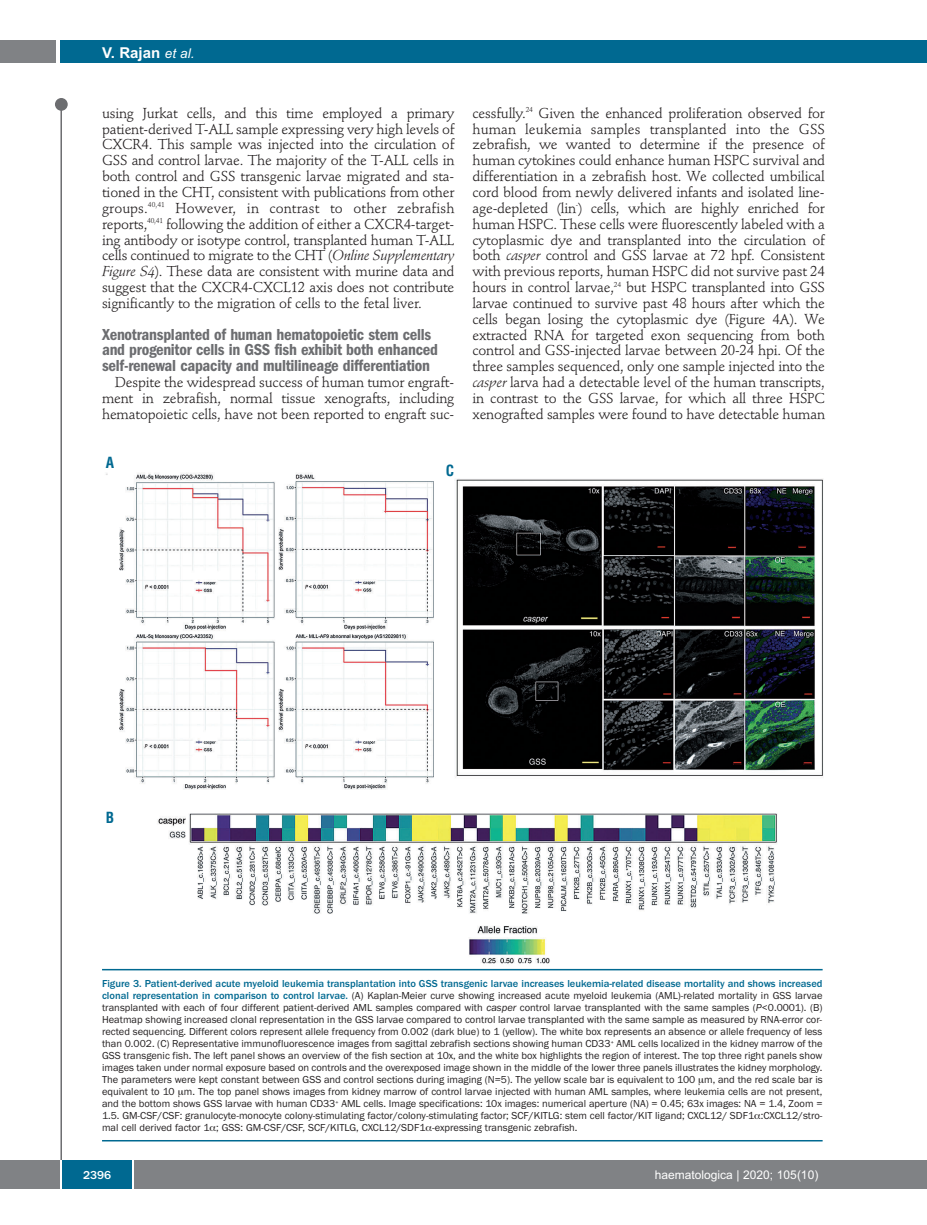
<style>
.page{position:relative;width:927px;height:1225px;background:#fff}
.page>*{position:absolute;margin:0;border:0;box-sizing:border-box;transform-origin:0 0}
.t1{font:600 condensed 16.5px/15.9px "Franklin Gothic";letter-spacing:-.015em;color:#6c6d70}
.t2{font:700 15px "Arial";color:#fff}
.t3{font:700 condensed 15px "Helvetica";color:#006991}
.t4{font:14.25px/15.9px "Stempel Schneidler";letter-spacing:-.015em;color:#231f20;text-align:justify}
.t5{font:12px "Arial";color:#fff}
.t6{font:500 12px "Franklin Gothic";color:#fff}
.t7{font:10.5px/12px "Franklin Gothic";color:#231f20;text-align:justify}
.s1{font-weight:400;font-style:italic;font-size:13.5px}
.s2{font-style:italic}
.s3{font-weight:500;color:#006991}
</style>
<div class="page">
<div style="left:911px;top:40px;width:16px;height:22px;background:#006991"></div>
<div style="left:910px;top:1160px;width:17px;height:28px;background:#808285"></div>
<div style="left:55px;top:98px;width:13px;height:13px;background:#6c6d70;border-radius:50%"></div>
<hr style="left:60px;top:101px;width:2px;height:1061px;background:#6c6d70">
<div style="left:60px;top:40px;width:852px;height:22px;background:#006991"></div>
<div style="left:0;top:40px;width:56px;height:22px;background:#808285"></div>
<div style="left:0;top:1160px;width:911px;height:28px;background:#808285"></div>
<div style="left:62px;top:1160px;width:71px;height:28px;background:#006991"></div>
<hr style="left:60px;top:1160px;width:2px;height:28px;background:#fff">
<svg style="left:133px;top:1160px;width:1px;height:28px"></svg>
<img style="left:106px;top:472px;width:717px;height:492px">
<hr style="left:102px;top:969px;width:721px;height:1px;background:#006991">
<hr style="left:102px;top:1140px;width:721px;height:1px;background:#006991">
<p class="t2" style="left:102px;top:44px;width:94px">V. Rajan <span class="s1">et al.</span></p>
<p class="t4" style="left:102px;top:106px;width:354px">using Jurkat cells, and this time employed a primary patient-derived T-ALL sample expressing very high levels of CXCR4. This sample was injected into the circulation of GSS and control larvae. The majority of the T-ALL cells in both control and GSS transgenic larvae migrated and sta&shy;tioned in the CHT, consistent with publications from other groups.<sup>40,41</sup> However, in contrast to other zebrafish reports,<sup>40,41</sup> following the addition of either a CXCR4-target&shy;ing antibody or isotype control, transplanted human T-ALL cells continued to migrate to the CHT (<span class="s2">Online Supplementary Figure S4</span>). These data are consistent with murine data and suggest that the CXCR4-CXCL12 axis does not contribute significantly to the migration of cells to the fetal liver.</p>
<p class="t1" style="left:102px;top:327px;width:338px">Xenotransplanted of human hematopoietic stem cells and progenitor cells in GSS fish exhibit both enhanced self-renewal capacity and multilineage differentiation</p>
<p class="t4" style="left:102px;top:376px;width:354px;text-indent:13px">Despite the widespread success of human tumor engraft&shy;ment in zebrafish, normal tissue xenografts, including hematopoietic cells, have not been reported to engraft suc-</p>
<p class="t3" style="left:106px;top:454px;width:10px">A</p>
<p class="t3" style="left:446px;top:462px;width:10px">C</p>
<p class="t4" style="left:472px;top:106px;width:354px">cessfully.<sup>24</sup> Given the enhanced proliferation observed for human leukemia samples transplanted into the GSS zebrafish, we wanted to determine if the presence of human cytokines could enhance human HSPC survival and differentiation in a zebrafish host. We collected umbilical cord blood from newly delivered infants and isolated line&shy;age-depleted (lin<sup>-</sup>) cells, which are highly enriched for human HSPC. These cells were fluorescently labeled with a cytoplasmic dye and transplanted into the circulation of both <span class="s2">casper</span> control and GSS larvae at 72 hpf. Consistent with previous reports, human HSPC did not survive past 24 hours in control larvae,<sup>24</sup> but HSPC transplanted into GSS larvae continued to survive past 48 hours after which the cells began losing the cytoplasmic dye (Figure 4A). We extracted RNA for targeted exon sequencing from both control and GSS-injected larvae between 20-24 hpi. Of the three samples sequenced, only one sample injected into the <span class="s2">casper</span> larva had a detectable level of the human transcripts, in contrast to the GSS larvae, for which all three HSPC xenografted samples were found to have detectable human</p>
<p class="t3" style="left:106px;top:809px;width:10px">B</p>
<p class="t7" style="left:102px;top:977px;width:722px"><span class="s3">Figure 3. Patient-derived acute myeloid leukemia transplantation into GSS transgenic larvae increases leukemia-related disease mortality and shows increased clonal representation in comparison to control larvae.</span> (A) Kaplan-Meier curve showing increased acute myeloid leukemia (AML)-related mortality in GSS larvae transplanted with each of four different patient-derived AML samples compared with <span class="s2">casper</span> control larvae transplanted with the same samples (<span class="s2">P</span>&lt;0.0001). (B)<br>Heatmap showing increased clonal representation in the GSS larvae compared to control larvae transplanted with the same sample as measured by RNA-error cor&shy;rected sequencing. Different colors represent allele frequency from 0.002 (dark blue) to 1 (yellow). The white box represents an absence or allele frequency of less than 0.002. (C) Representative immunofluorescence images from sagittal zebrafish sections showing human CD33<sup>+</sup> AML cells localized in the kidney marrow of the GSS transgenic fish. The left panel shows an overview of the fish section at 10x, and the white box highlights the region of interest. The top three right panels show images taken under normal exposure based on controls and the overexposed image shown in the middle of the lower three panels illustrates the kidney morphology.<br>The parameters were kept constant between GSS and control sections during imaging (N=5). The yellow scale bar is equivalent to 100 m, and the red scale bar is equivalent to 10 m. The top panel shows images from kidney marrow of control larvae injected with human AML samples, where leukemia cells are not present, and the bottom shows GSS larvae with human CD33<sup>+</sup> AML cells. Image specifications: 10x images: numerical aperture (NA) = 0.45; 63x images: NA = 1.4, Zoom = 1.5. GM-CSF/CSF: granulocyte-monocyte colony-stimulating factor/colony-stimulating factor; SCF/KITLG: stem cell factor/KIT ligand; CXCL12/ SDF1 :CXCL12/stro&shy;mal cell derived factor 1 ; GSS: GM-CSF/CSF, SCF/KITLG, CXCL12/SDF1 -expressing transgenic zebrafish.</p>
<p class="t6" style="left:83px;top:1167px;width:30px">2396</p>
<p class="t5" style="left:655px;top:1167px;width:165px">haematologica | 2020; 105(10)</p>
</div>
